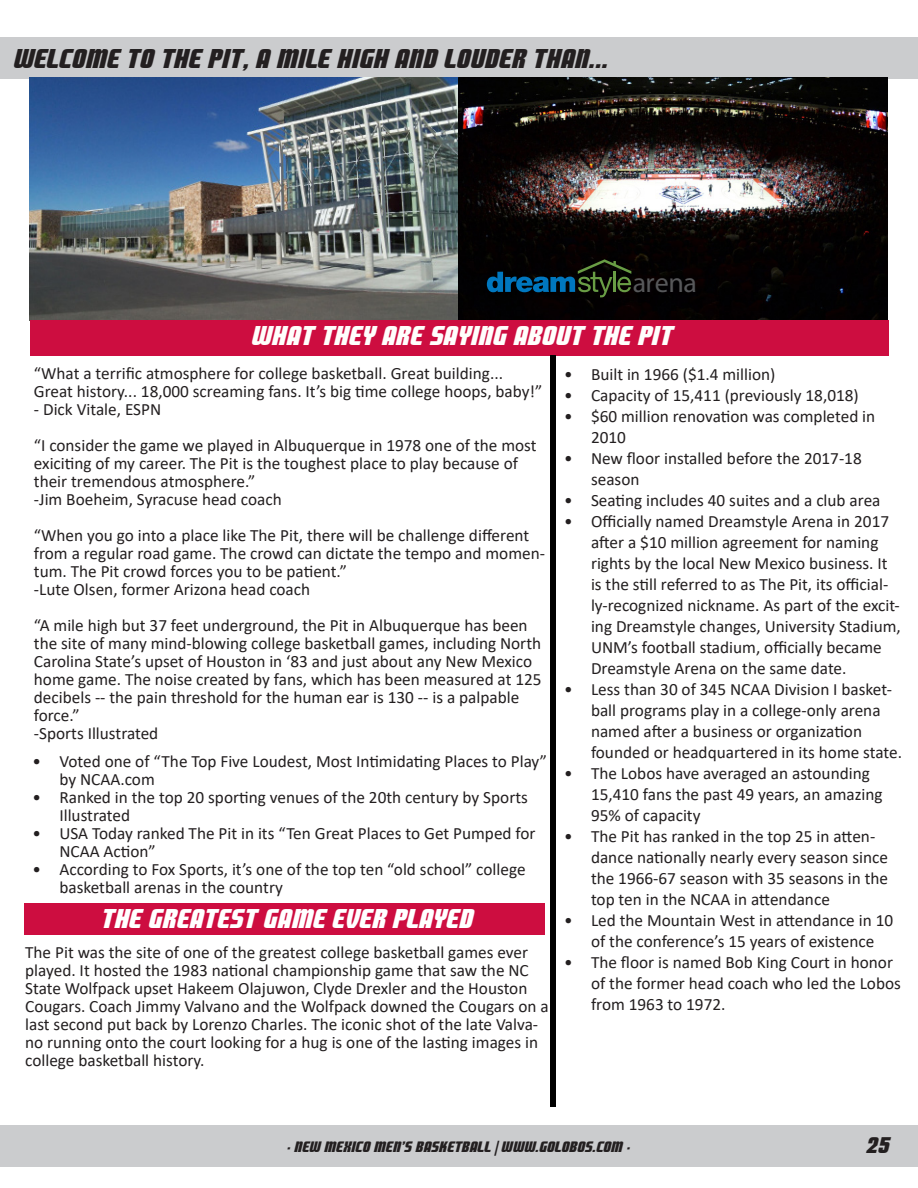
<style>
.page{position:relative;width:918px;height:1188px;background:#fff}
.page>*{position:absolute;margin:0;border:0;box-sizing:border-box;transform-origin:0 0}
.t1{font:900 27.9px "Helvetica Neue";letter-spacing:-.01em;color:#57585a}
.t2{font:27px "Lobos";color:#231f20}
.t3{font:27px "Lobos";color:#fffefc}
.t4{font:27px "Lobos";color:#fff}
.t5{font:22.5px "Lobos";color:#231f20}
.t6{font:17.25px/18px "Calibri";color:#231f20}
.t7{font:15px "Lobos";color:#231f20}
</style>
<div class="page">
<div style="left:0;top:38px;width:918px;height:41px;background:#cbccce"></div>
<div style="left:0;top:1125px;width:918px;height:42px;background:#cbccce"></div>
<img style="left:29px;top:78px;width:859px;height:243px">
<div style="left:31px;top:321px;width:858px;height:35px;background:#cd0d40"></div>
<div style="left:550px;top:356px;width:6px;height:751px;background:#000"></div>
<div style="left:25px;top:903px;width:520px;height:32px;background:#cd0d40"></div>
<svg style="left:487px;top:259px;width:144px;height:38px;background:#0c2429"></svg>
<hr style="left:613px;top:272px;width:3px;height:20px;background:#699d45">
<p class="t2" style="left:14px;top:44px;width:597px">WELCOME TO THE PIT, A MILE HIGH AND LOUDER THAN...</p>
<p class="t1" style="left:633px;top:265px;width:66px">arena</p>
<p class="t3" style="left:252px;top:320px;width:423px">WHAT THEY ARE SAYING ABOUT THE PIT</p>
<p class="t6" style="left:34px;top:364px;width:510px">“What a terrific atmosphere for college basketball. Great building...<br>Great history... 18,000 screaming fans. It’s big time college hoops, baby!”</p>
<p class="t6" style="left:34px;top:400px;width:129px">- Dick Vitale, ESPN</p>
<p class="t6" style="left:34px;top:436px;width:504px">“I consider the game we played in Albuquerque in 1978 one of the most exiciting of my career. The Pit is the toughest place to play because of their tremendous atmosphere.”</p>
<p class="t6" style="left:34px;top:490px;width:249px">-Jim Boeheim, Syracuse head coach</p>
<p class="t6" style="left:34px;top:526px;width:513px">“When you go into a place like The Pit, there will be challenge different from a regular road game. The crowd can dictate the tempo and momen&shy;tum. The Pit crowd forces you to be patient.”</p>
<p class="t6" style="left:34px;top:580px;width:278px">-Lute Olsen, former Arizona head coach</p>
<p class="t6" style="left:34px;top:616px;width:509px">“A mile high but 37 feet underground, the Pit in Albuquerque has been the site of many mind-blowing college basketball games, including North Carolina State’s upset of Houston in ‘83 and just about any New Mexico home game. The noise created by fans, which has been measured at 125 decibels -- the pain threshold for the human ear is 130 -- is a palpable force.”</p>
<p class="t6" style="left:34px;top:724px;width:126px">-Sports Illustrated</p>
<p class="t6" style="left:59px;top:751px;width:489px;text-indent:-27px">• Voted one of “The Top Five Loudest, Most Intimidating Places to Play” by NCAA.com</p>
<p class="t6" style="left:59px;top:787px;width:470px;text-indent:-27px">• Ranked in the top 20 sporting venues of the 20th century by Sports<br>Illustrated</p>
<p class="t6" style="left:59px;top:823px;width:478px;text-indent:-27px">• USA Today ranked The Pit in its “Ten Great Places to Get Pumped for<br>NCAA Action”</p>
<p class="t6" style="left:59px;top:859px;width:468px;text-indent:-27px">• According to Fox Sports, it’s one of the top ten “old school” college basketball arenas in the country</p>
<p class="t4" style="left:102px;top:903px;width:374px">THE GREATEST GAME EVER PLAYED</p>
<p class="t6" style="left:25px;top:942px;width:525px">The Pit was the site of one of the greatest college basketball games ever played. It hosted the 1983 national championship game that saw the NC State Wolfpack upset Hakeem Olajuwon, Clyde Drexler and the Houston Cougars. Coach Jimmy Valvano and the Wolfpack downed the Cougars on a last second put back by Lorenzo Charles. The iconic shot of the late Valva&shy;no running onto the court looking for a hug is one of the lasting images in college basketball history.</p>
<p class="t6" style="left:564px;top:365px;width:213px">• Built in 1966 ($1.4 million)</p>
<p class="t6" style="left:564px;top:386px;width:296px">• Capacity of 15,411 (previously 18,018)</p>
<p class="t6" style="left:591px;top:406px;width:286px;line-height:21px;text-indent:-27px">• $60 million renovation was completed in<br>2010</p>
<p class="t6" style="left:591px;top:448px;width:272px;line-height:21px;text-indent:-27px">• New floor installed before the 2017-18 season</p>
<p class="t6" style="left:564px;top:491px;width:318px">• Seating includes 40 suites and a club area</p>
<p class="t6" style="left:591px;top:511px;width:311px;line-height:21px;text-indent:-27px">• Officially named Dreamstyle Arena in 2017 after a $10 million agreement for naming rights by the local New Mexico business. It is the still referred to as The Pit, its official&shy;ly-recognized nickname. As part of the excit&shy;ing Dreamstyle changes, University Stadium, UNM’s football stadium, officially became Dreamstyle Arena on the same date.</p>
<p class="t6" style="left:591px;top:679px;width:313px;line-height:21px;text-indent:-27px">• Less than 30 of 345 NCAA Division I basket&shy;ball programs play in a college-only arena named after a business or organization founded or headquartered in its home state.</p>
<p class="t6" style="left:591px;top:763px;width:293px;line-height:21px;text-indent:-27px">• The Lobos have averaged an astounding<br>15,410 fans the past 49 years, an amazing<br>95% of capacity</p>
<p class="t6" style="left:591px;top:826px;width:299px;line-height:21px;text-indent:-27px">• The Pit has ranked in the top 25 in atten&shy;dance nationally nearly every season since the 1966-67 season with 35 seasons in the top ten in the NCAA in attendance</p>
<p class="t6" style="left:564px;top:910px;width:331px;line-height:21px;text-align:center">• Led the Mountain West in attendance in 10 of the conference’s 15 years of existence</p>
<p class="t6" style="left:591px;top:952px;width:311px;line-height:21px;text-indent:-27px">• The floor is named Bob King Court in honor of the former head coach who led the Lobos from 1963 to 1972.</p>
<p class="t7" style="left:287px;top:1138px;width:345px">- NEW MEXICO MEN’S BASKETBALL | WWW.GOLOBOS.COM -</p>
<h3 class="t5" style="left:867px;top:1132px;width:25px">25</h3>
</div>
